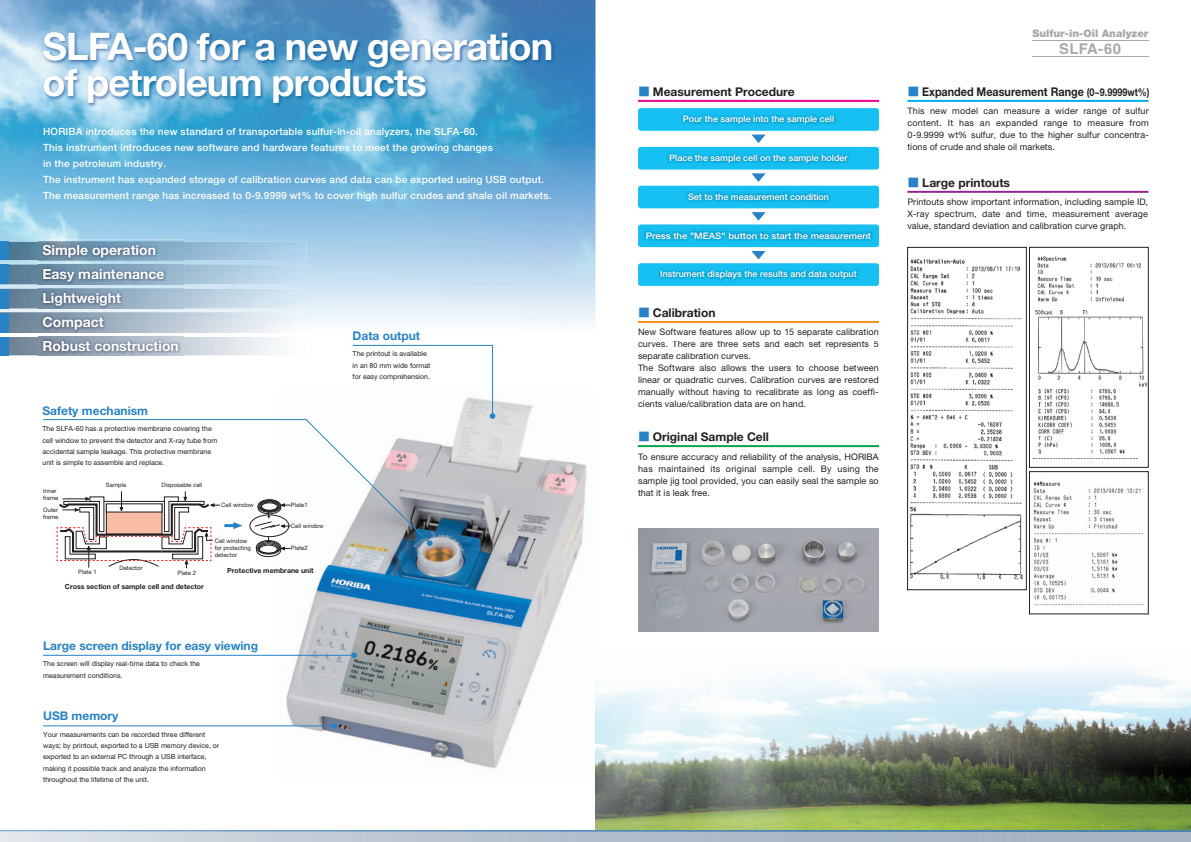
<style>
.page{position:relative;width:1191px;height:842px;background:#fff}
.page>*{position:absolute;margin:0;border:0;box-sizing:border-box;transform-origin:0 0}
.t1{font:700 38px/36px "Helvetica Neue LT Std";letter-spacing:-.025em;color:#fff}
.t2{font:700 14.8px "Helvetica";letter-spacing:.025em;color:#a8a9ad}
.t3{font:700 14px/24px "Helvetica Neue LT Std";color:#fff}
.t4{font:700 12px "Helvetica Neue LT Std";color:#231f20}
.t5{font:700 12px "Helvetica Neue LT Std";color:#2783c5}
.t6{font:700 12px "Helvetica Neue LT Std";color:#231f20;scale:.9 1}
.t7{font:900 10.4px "Helvetica Neue LT Std";color:#a8a9ad}
.t8{font:500 10px/16px "Helvetica Neue LT Std";letter-spacing:.02em;color:#fff}
.t9{font:9px/12px "Helvetica Neue LT Std";letter-spacing:.01em;color:#231f20;text-align:justify}
.t10{font:500 9px "Helvetica Neue LT Std";color:#fff}
.t11{font:500 9px "Helvetica Neue LT Std";color:#fff;scale:1.06 1}
.t12{font:7px/11.4px "Helvetica Neue LT Std";color:#231f20}
.t13{font:700 7px "Helvetica Neue LT Std";color:#231f20}
.t14{font:6px/7px "Helvetica Neue LT Std";color:#231f20}
.s1{font-family:"Koz Go Pro Regular 90 pv RKSJ H";font-weight:400;color:#2783c5}
.s2{font-size:10.8px}
</style>
<div class="page">
<img style="left:279px;top:401px;width:308px;height:368px">
<img style="left:595px;top:670px;width:596px;height:160px">
<img style="left:595px;top:0;width:1px;height:313px">
<img style="left:0;top:0;width:595px;height:59px">
<img style="left:0;top:59px;width:62px;height:273px">
<img style="left:524px;top:59px;width:71px;height:265px">
<img style="left:62px;top:110px;width:249px;height:154px">
<img style="left:311px;top:110px;width:213px;height:213px">
<img style="left:9px;top:242px;width:298px;height:18px">
<img style="left:9px;top:264px;width:298px;height:20px">
<img style="left:9px;top:289px;width:298px;height:19px">
<img style="left:38px;top:239px;width:145px;height:117px">
<img style="left:38px;top:242px;width:145px;height:18px">
<img style="left:38px;top:264px;width:145px;height:20px">
<img style="left:38px;top:289px;width:145px;height:19px">
<img style="left:38px;top:337px;width:145px;height:18px">
<svg style="left:427px;top:540px;width:5px;height:6px"></svg>
<svg style="left:43px;top:419px;width:387px;height:125px"></svg>
<svg style="left:351px;top:652px;width:6px;height:6px"></svg>
<hr style="left:43px;top:655px;width:310px;height:1px;background:#2783c5">
<svg style="left:331px;top:723px;width:6px;height:6px"></svg>
<hr style="left:43px;top:726px;width:291px;height:1px;background:#2783c5">
<svg style="left:352px;top:345px;width:143px;height:74px"></svg>
<div style="left:0;top:242px;width:9px;height:18px;background:#2783c5"></div>
<div style="left:0;top:264px;width:9px;height:20px;background:#2783c5"></div>
<div style="left:0;top:289px;width:9px;height:19px;background:#2783c5"></div>
<div style="left:0;top:313px;width:9px;height:20px;background:#2783c5"></div>
<div style="left:0;top:337px;width:9px;height:18px;background:#2783c5"></div>
<img style="left:910px;top:259px;width:113px;height:321px">
<div style="left:907px;top:247px;width:119px;height:343px;border:1px solid #231f20"></div>
<img style="left:1032px;top:256px;width:114px;height:207px">
<div style="left:1029px;top:247px;width:119px;height:220px;border:1px solid #231f20"></div>
<img style="left:1033px;top:481px;width:111px;height:125px">
<div style="left:1029px;top:471px;width:119px;height:143px;border:1px solid #231f20"></div>
<img style="left:638px;top:529px;width:240px;height:103px">
<hr style="left:0;top:830px;width:1191px;height:1px;background:#2783c5">
<img style="left:0;top:831px;width:1191px;height:11px">
<img style="left:40px;top:26px;width:518px;height:84px">
<hr style="left:1031px;top:40px;width:117px;height:1px;background:#a8a9ad">
<hr style="left:1031px;top:56px;width:117px;height:1px;background:#a8a9ad">
<div style="left:638px;top:108px;width:241px;height:23px;background:#17c0f2;border-radius:3px"></div>
<div style="left:638px;top:147px;width:241px;height:23px;background:#17c0f2;border-radius:3px"></div>
<div style="left:638px;top:186px;width:241px;height:22px;background:#17c0f2;border-radius:3px"></div>
<div style="left:638px;top:224px;width:241px;height:23px;background:#17c0f2;border-radius:3px"></div>
<div style="left:638px;top:263px;width:241px;height:23px;background:#17c0f2;border-radius:3px"></div>
<img style="left:682px;top:114px;width:154px;height:11px">
<img style="left:668px;top:153px;width:181px;height:11px">
<img style="left:687px;top:192px;width:143px;height:10px">
<img style="left:644px;top:230px;width:229px;height:11px">
<img style="left:659px;top:270px;width:199px;height:10px">
<svg style="left:752px;top:135px;width:13px;height:8px"></svg>
<svg style="left:751px;top:173px;width:14px;height:9px"></svg>
<svg style="left:751px;top:212px;width:14px;height:9px"></svg>
<svg style="left:751px;top:251px;width:14px;height:8px"></svg>
<hr style="left:638px;top:100px;width:241px;height:2px;background:#ed028c">
<hr style="left:638px;top:321px;width:241px;height:2px;background:#f7931d">
<hr style="left:638px;top:445px;width:241px;height:2px;background:#00a54f">
<hr style="left:907px;top:100px;width:241px;height:2px;background:#00aeef">
<hr style="left:907px;top:191px;width:241px;height:2px;background:#90268f">
<svg style="left:56px;top:491px;width:187px;height:77px"></svg>
<div style="left:258px;top:499px;width:23px;height:13px;border:1px solid #231f20;border-radius:50%"></div>
<div style="left:250px;top:515px;width:39px;height:22px;border:1px solid #231f20;border-radius:50%"></div>
<svg style="left:254px;top:500px;width:36px;height:29px"></svg>
<svg style="left:256px;top:537px;width:34px;height:36px"></svg>
<h1 class="t1" style="left:43px;top:32px;width:512px">SLFA-60 for a new generation of petroleum products</h1>
<p class="t7" style="left:1032px;top:27px;width:118px">Sulfur-in-Oil Analyzer</p>
<h2 class="t2" style="left:1059px;top:43px;width:63px">SLFA-60</h2>
<h3 class="t4" style="left:638px;top:87px;width:158px"><span class="s1">■</span> Measurement Procedure</h3>
<h3 class="t6" style="left:907px;top:87px;width:271px"><span class="s1">■</span> Expanded Measurement Range <span class="s2">(0~9.9999wt%)</span></h3>
<p class="t9" style="left:907px;top:106px;width:243px">This new model can measure a wider range of sulfur content. It has an expanded range to measure from 0-9.9999 wt% sulfur, due to the higher sulfur concentra&shy;tions of crude and shale oil markets.</p>
<p class="t10" style="left:682px;top:116px;width:153px">Pour the sample into the sample cell</p>
<p class="t10" style="left:669px;top:155px;width:180px">Place the sample cell on the sample holder</p>
<p class="t10" style="left:688px;top:193px;width:143px">Set to the measurement condition</p>
<p class="t11" style="left:646px;top:232px;width:214px">Press the "MEAS" button to start the measurement</p>
<p class="t10" style="left:660px;top:271px;width:198px">Instrument displays the results and data output</p>
<p class="t8" style="left:43px;top:124px;width:510px">HORIBA introduces the new standard of transportable sulfur-in-oil analyzers, the SLFA-60.<br>This instrument introduces new software and hardware features to meet the growing changes<br>in the petroleum industry.<br>The instrument has expanded storage of calibration curves and data can be exported using USB output.<br>The measurement range has increased to 0-9.9999 wt% to cover high sulfur crudes and shale oil markets.</p>
<h3 class="t4" style="left:907px;top:178px;width:104px"><span class="s1">■</span> Large printouts</h3>
<p class="t9" style="left:907px;top:196px;width:242px">Printouts show important information, including sample ID, X-ray spectrum, date and time, measurement average value, standard deviation and calibration curve graph.</p>
<h3 class="t3" style="left:43px;top:240px;width:138px">Simple operation<br>Easy maintenance<br>Lightweight<br>Compact<br>Robust construction</h3>
<h3 class="t4" style="left:638px;top:308px;width:79px"><span class="s1">■</span> Calibration</h3>
<p class="t9" style="left:638px;top:327px;width:242px;text-align:left">New Software features allow up to 15 separate calibration curves. There are three sets and each set represents 5 separate calibration curves.<br>The Software also allows the users to choose between linear or quadratic curves. Calibration curves are restored manually without having to recalibrate as long as coeffi&shy;cients value/calibration data are on hand.</p>
<h3 class="t4" style="left:638px;top:432px;width:132px"><span class="s1">■</span> Original Sample Cell</h3>
<p class="t9" style="left:638px;top:451px;width:242px">To ensure accuracy and reliability of the analysis, HORIBA has maintained its original sample cell. By using the sample jig tool provided, you can easily seal the sample so that it is leak free.</p>
<h3 class="t5" style="left:352px;top:331px;width:69px">Data output</h3>
<p class="t12" style="left:353px;top:349px;width:79px">The printout is available in an 80 mm wide format for easy comprehension.</p>
<h3 class="t5" style="left:43px;top:406px;width:107px">Safety mechanism</h3>
<p class="t12" style="left:43px;top:424px;width:177px">The SLFA-60 has a protective membrane covering the cell window to prevent the detector and X-ray tube from accidental sample leakage. This protective membrane unit is simple to assemble and replace.</p>
<p class="t14" style="left:106px;top:482px;width:22px">Sample</p>
<p class="t14" style="left:162px;top:482px;width:42px">Disposable cell</p>
<p class="t14" style="left:43px;top:488px;width:17px">Inner frame</p>
<p class="t14" style="left:43px;top:507px;width:17px">Outer frame</p>
<p class="t14" style="left:221px;top:502px;width:34px">Cell window</p>
<p class="t14" style="left:291px;top:502px;width:18px">Plate1</p>
<p class="t14" style="left:291px;top:523px;width:34px">Cell window</p>
<p class="t14" style="left:291px;top:545px;width:18px">Plate2</p>
<p class="t14" style="left:215px;top:538px;width:38px">Cell window for protecting detector</p>
<p class="t14" style="left:119px;top:565px;width:25px">Detector</p>
<p class="t14" style="left:78px;top:569px;width:20px">Plate 1</p>
<p class="t14" style="left:177px;top:570px;width:20px">Plate 2</p>
<p class="t13" style="left:65px;top:584px;width:141px">Cross section of sample cell and detector</p>
<p class="t13" style="left:227px;top:568px;width:88px">Protective membrane unit</p>
<h3 class="t5" style="left:43px;top:641px;width:216px">Large screen display for easy viewing</h3>
<p class="t12" style="left:43px;top:659px;width:158px">The screen will display real-time data to check the measurement conditions.</p>
<h3 class="t5" style="left:43px;top:711px;width:77px">USB memory</h3>
<p class="t12" style="left:43px;top:729px;width:178px">Your measurements can be recorded three different ways; by printout, exported to a USB memory device, or exported to an external PC through a USB interface, making it possible track and analyze the information throughout the lifetime of the unit.</p>
</div>
